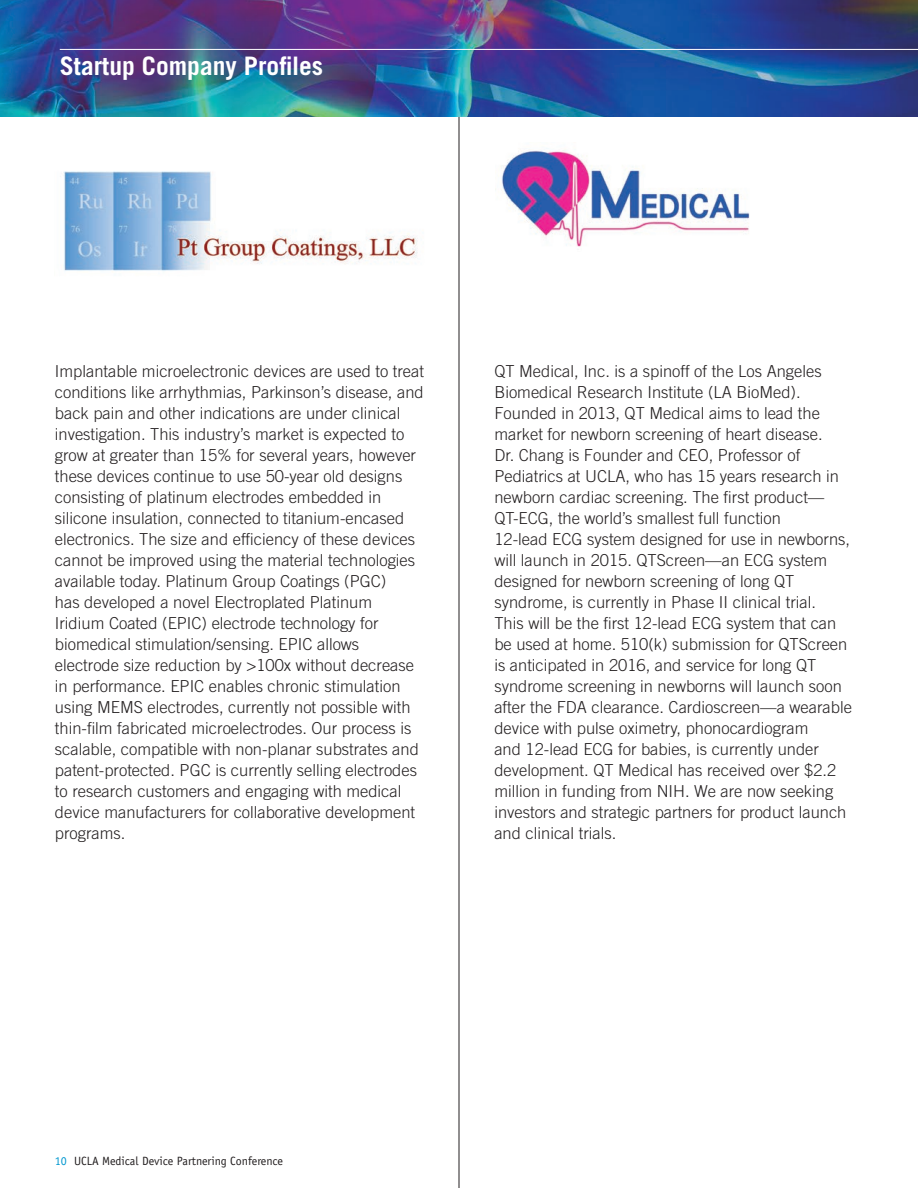
<style>
.page{position:relative;width:918px;height:1188px;background:#fff}
.page>*{position:absolute;margin:0;border:0;box-sizing:border-box;transform-origin:0 0}
.section_headings{font:700 25.5px "Trade Gothic";color:#fff}
.bio{font:300 16.5px/21px "Trade Gothic";color:#231f20}
.t1{font:12px "Officina Sans";color:#231f20}
.s1{color:#0097cf}
</style>
<div class="page">
<hr style="left:459px;top:117px;width:1px;height:1071px;background:#231f20">
<img style="left:0;top:0;width:918px;height:117px">
<hr style="left:60px;top:49px;width:858px;height:1px;background:#fff">
<img style="left:63px;top:171px;width:355px;height:100px">
<img style="left:501px;top:148px;width:249px;height:99px">
<p class="section_headings" style="left:60px;top:51px;width:265px">Startup Company Profiles</p>
<p class="bio" style="left:55px;top:360px;width:371px">Implantable microelectronic devices are used to treat conditions like arrhythmias, Parkinson’s disease, and back pain and other indications are under clinical investigation. This industry’s market is expected to grow at greater than 15% for several years, however these devices continue to use 50-year old designs consisting of platinum electrodes embedded in silicone insulation, connected to titanium-encased electronics. The size and efficiency of these devices cannot be improved using the material technologies available today. Platinum Group Coatings (PGC)<br>has developed a novel Electroplated Platinum Iridium Coated (EPIC) electrode technology for biomedical stimulation/sensing. EPIC allows electrode size reduction by &gt;100x without decrease in performance. EPIC enables chronic stimulation using MEMS electrodes, currently not possible with thin-film fabricated microelectrodes. Our process is scalable, compatible with non-planar substrates and patent-protected. PGC is currently selling electrodes to research customers and engaging with medical device manufacturers for collaborative development programs.</p>
<p class="bio" style="left:494px;top:360px;width:359px">QT Medical, Inc. is a spinoff of the Los Angeles Biomedical Research Institute (LA BioMed).<br>Founded in 2013, QT Medical aims to lead the market for newborn screening of heart disease.<br>Dr. Chang is Founder and CEO, Professor of Pediatrics at UCLA, who has 15 years research in newborn cardiac screening. The first product— QT-ECG, the world’s smallest full function<br>12-lead ECG system designed for use in newborns, will launch in 2015. QTScreen—an ECG system designed for newborn screening of long QT syndrome, is currently in Phase II clinical trial.<br>This will be the first 12-lead ECG system that can be used at home. 510(k) submission for QTScreen is anticipated in 2016, and service for long QT syndrome screening in newborns will launch soon after the FDA clearance. Cardioscreen—a wearable device with pulse oximetry, phonocardiogram<br>and 12-lead ECG for babies, is currently under development. QT Medical has received over $2.2 million in funding from NIH. We are now seeking investors and strategic partners for product launch and clinical trials.</p>
<p class="t1" style="left:55px;top:1154px;width:230px"><span class="s1">10</span> UCLA Medical Device Partnering Conference</p>
</div>
